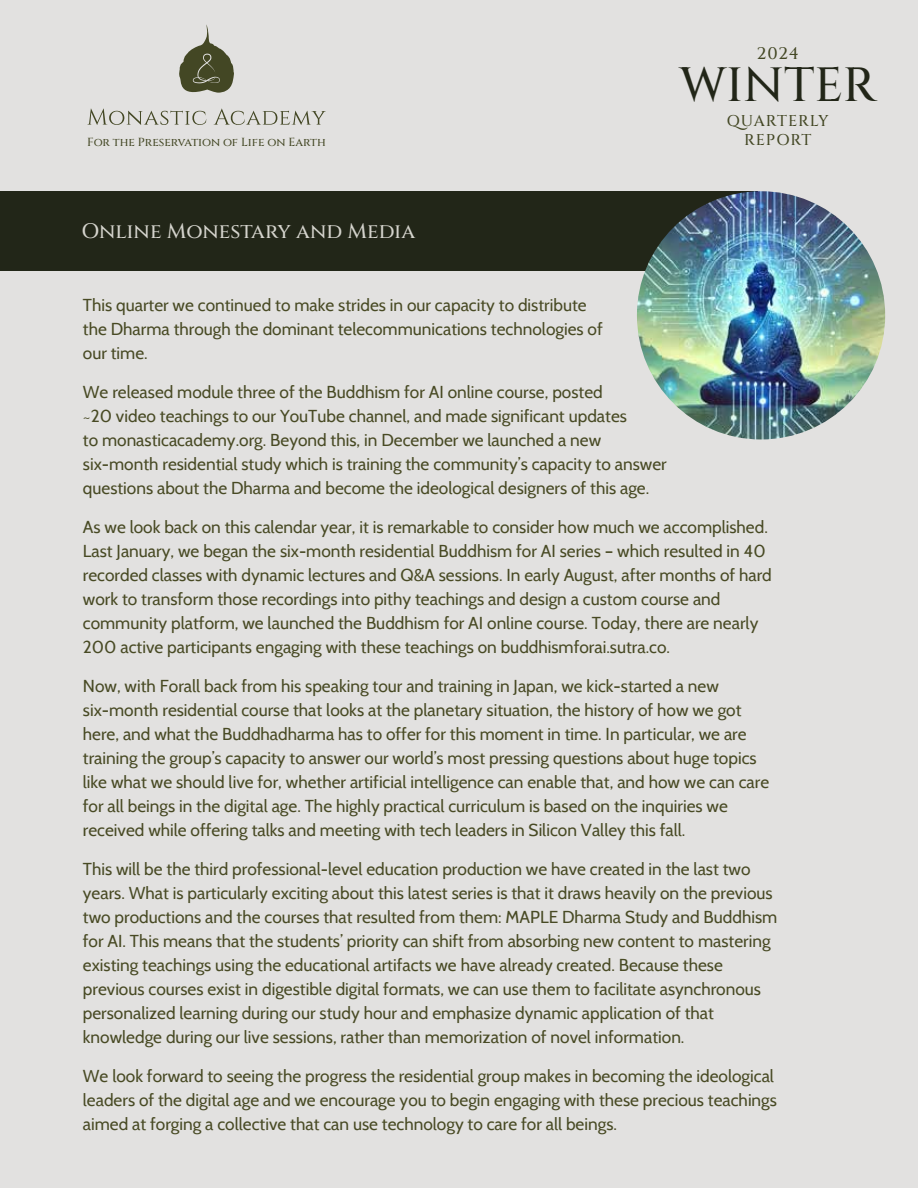
<style>
.page{position:relative;width:918px;height:1188px;background:#e2e1e0}
.page>*{position:absolute;margin:0;border:0;box-sizing:border-box;transform-origin:0 0}
.t1{font:500 48px "Cinzel";color:#222618}
.t2{font:500 21px "Cinzel";color:#d5d4cd}
.t3{font:17.25px/24px "Cabin";color:#484a24}
.t4{font:500 16.8px "Cinzel";color:#434724}
.t5{font:500 15.6px/19.2px "Cinzel";letter-spacing:.045em;color:#434724;text-align:center}
.t6{font:500 11.7px "Cinzel";letter-spacing:-.005em;color:#434724}
</style>
<div class="page">
<div style="left:0;top:191px;width:758px;height:80px;background:#222618"></div>
<svg style="left:179px;top:24px;width:55px;height:69px"></svg>
<svg style="left:87px;top:109px;width:119px;height:16px"></svg>
<svg style="left:214px;top:109px;width:112px;height:16px"></svg>
<img style="left:637px;top:191px;width:248px;height:248px;border-radius:124px">
<p class="t6" style="left:87px;top:134px;width:240px">For the Preservation of Life on Earth</p>
<p class="t2" style="left:81px;top:217px;width:335px">Online Monestary and Media</p>
<p class="t4" style="left:757px;top:43px;width:44px">2024</p>
<h1 class="t1" style="left:679px;top:55px;width:198px">WINTER</h1>
<p class="t5" style="left:727px;top:111px;width:103px">QUARTERLY<br>REPORT</p>
<p class="t3" style="left:83px;top:293px;width:521px">This quarter we continued to make strides in our capacity to distribute the Dharma through the dominant telecommunications technologies of our time.</p>
<p class="t3" style="left:83px;top:380px;width:585px">We released module three of the Buddhism for AI online course, posted<br>~20 video teachings to our YouTube channel, and made significant updates<br>to monasticacademy.org. Beyond this, in December we launched a new six-month residential study which is training the community’s capacity to answer questions about the Dharma and become the ideological designers of this age.</p>
<p class="t3" style="left:83px;top:515px;width:690px">As we look back on this calendar year, it is remarkable to consider how much we accomplished.<br>Last January, we began the six-month residential Buddhism for AI series – which resulted in 40 recorded classes with dynamic lectures and Q&amp;A sessions. In early August, after months of hard work to transform those recordings into pithy teachings and design a custom course and community platform, we launched the Buddhism for AI online course. Today, there are nearly 200 active participants engaging with these teachings on buddhismforai.sutra.co.</p>
<p class="t3" style="left:83px;top:674px;width:688px">Now, with Forall back from his speaking tour and training in Japan, we kick-started a new six-month residential course that looks at the planetary situation, the history of how we got here, and what the Buddhadharma has to offer for this moment in time. In particular, we are training the group’s capacity to answer our world’s most pressing questions about huge topics like what we should live for, whether artificial intelligence can enable that, and how we can care for all beings in the digital age. The highly practical curriculum is based on the inquiries we received while offering talks and meeting with tech leaders in Silicon Valley this fall.</p>
<p class="t3" style="left:83px;top:857px;width:696px">This will be the third professional-level education production we have created in the last two years. What is particularly exciting about this latest series is that it draws heavily on the previous two productions and the courses that resulted from them: MAPLE Dharma Study and Buddhism for AI. This means that the students’ priority can shift from absorbing new content to mastering existing teachings using the educational artifacts we have already created. Because these previous courses exist in digestible digital formats, we can use them to facilitate asynchronous personalized learning during our study hour and emphasize dynamic application of that knowledge during our live sessions, rather than memorization of novel information.</p>
<p class="t3" style="left:83px;top:1064px;width:696px">We look forward to seeing the progress the residential group makes in becoming the ideological leaders of the digital age and we encourage you to begin engaging with these precious teachings aimed at forging a collective that can use technology to care for all beings.</p>
</div>
